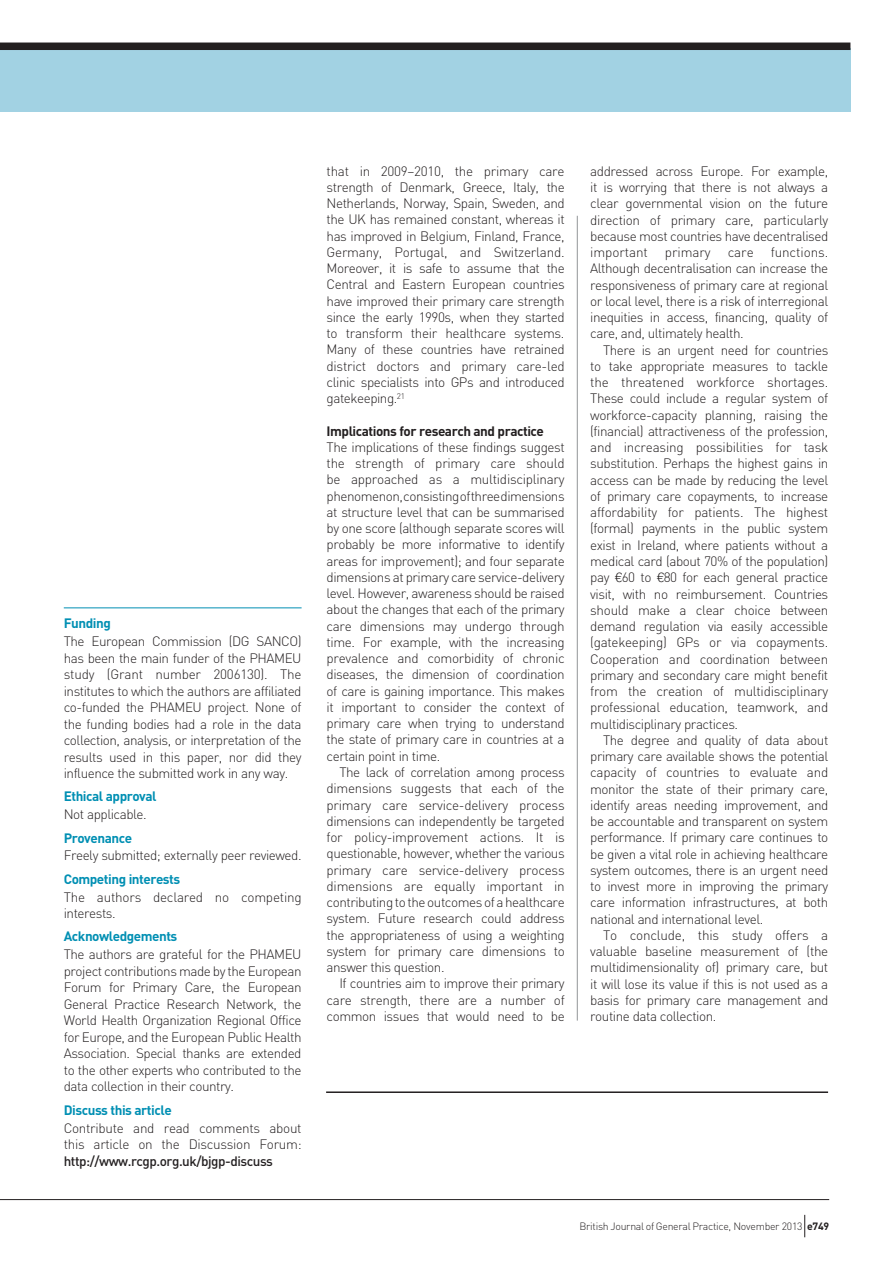
<style>
.page{position:relative;width:893px;height:1263px;background:#fff}
.page>*{position:absolute;margin:0;border:0;box-sizing:border-box;transform-origin:0 0}
.t1{font:300 13.5px/16.2px "DIN";letter-spacing:-.035em;color:#231f20;text-align:justify}
.t2{font:700 13.5px "DIN";letter-spacing:-.035em;color:#008fb3}
.t3{font:300 13.5px/16.5px "DIN";letter-spacing:-.015em;color:#231f20}
.t4{font:500 13.5px "DIN";letter-spacing:-.035em;color:#231f20}
.t5{font:700 13.5px "DIN";letter-spacing:-.035em;color:#231f20}
.t6{font:300 13.5px "DIN";letter-spacing:-.005em;color:#231f20}
.t7{font:300 10.5px "DIN";letter-spacing:-.025em;color:#231f20}
.s1{font-family:"Helvetica"}
.s2{font-weight:700}
</style>
<div class="page">
<div style="left:0;top:48px;width:850px;height:64px;background:#a2d2e3"></div>
<div style="left:0;top:43px;width:850px;height:7px;background:#231f20"></div>
<hr style="left:0;top:1199px;width:829px;height:1px;background:#231f20">
<svg style="left:804px;top:1215px;width:1px;height:22px"></svg>
<hr style="left:577px;top:216px;width:1px;height:804px;background:#939598">
<hr style="left:64px;top:607px;width:238px;height:1px;background:#008fb3">
<hr style="left:326px;top:1091px;width:502px;height:2px;background:#231f20">
<p class="t2" style="left:64px;top:614px;width:49px">Funding</p>
<p class="t1" style="left:64px;top:633px;width:239px">The European Commission (DG SANCO) has been the main funder of the PHAMEU study (Grant number 2006130). The institutes to which the authors are affiliated co-funded the PHAMEU project. None of the funding bodies had a role in the data collection, analysis, or interpretation of the results used in this paper, nor did they influence the submitted work in any way.</p>
<p class="t2" style="left:64px;top:788px;width:94px">Ethical approval</p>
<p class="t1" style="left:64px;top:806px;width:84px">Not applicable.</p>
<p class="t2" style="left:64px;top:829px;width:70px">Provenance</p>
<p class="t1" style="left:64px;top:847px;width:239px">Freely submitted; externally peer reviewed.</p>
<p class="t2" style="left:64px;top:870px;width:118px">Competing interests</p>
<p class="t3" style="left:64px;top:888px;width:239px">The authors declared no competing interests.</p>
<p class="t2" style="left:64px;top:928px;width:115px">Acknowledgements</p>
<p class="t1" style="left:64px;top:946px;width:239px">The authors are grateful for the PHAMEU project contributions made by the European Forum for Primary Care, the European General Practice Research Network, the World Health Organization Regional Office for Europe, and the European Public Health Association. Special thanks are extended to the other experts who contributed to the data collection in their country.</p>
<p class="t2" style="left:64px;top:1101px;width:110px">Discuss this article</p>
<p class="t1" style="left:64px;top:1119px;width:239px">Contribute and read comments about this article on the Discussion Forum:</p>
<p class="t4" style="left:64px;top:1152px;width:211px">http://www.rcgp.org.uk/bjgp-discuss</p>
<p class="t1" style="left:327px;top:163px;width:240px">that in 2009–2010, the primary care strength of Denmark, Greece, Italy, the Netherlands, Norway, Spain, Sweden, and the UK has remained constant, whereas it has improved in Belgium, Finland, France, Germany, Portugal, and Switzerland.<br>Moreover, it is safe to assume that the Central and Eastern European countries have improved their primary care strength since the early 1990s, when they started to transform their healthcare systems.<br>Many of these countries have retrained district doctors and primary care-led clinic specialists into GPs and introduced gatekeeping.<sup>21</sup></p>
<p class="t5" style="left:327px;top:422px;width:219px">Implications for research and practice</p>
<p class="t1" style="left:327px;top:439px;width:240px">The implications of these findings suggest the strength of primary care should be approached as a multidisciplinary phenomenon, consisting of three dimensions at structure level that can be summarised by one score (although separate scores will probably be more informative to identify areas for improvement); and four separate dimensions at primary care service-delivery level. However, awareness should be raised about the changes that each of the primary care dimensions may undergo through time. For example, with the increasing prevalence and comorbidity of chronic diseases, the dimension of coordination of care is gaining importance. This makes it important to consider the context of primary care when trying to understand the state of primary care in countries at a certain point in time.</p>
<p class="t1" style="left:327px;top:764px;width:240px;text-indent:13px">The lack of correlation among process dimensions suggests that each of the primary care service-delivery process dimensions can independently be targeted for policy-improvement actions. It is questionable, however, whether the various primary care service-delivery process dimensions are equally important in contributing to the outcomes of a healthcare system. Future research could address the appropriateness of using a weighting system for primary care dimensions to answer this question.</p>
<p class="t1" style="left:327px;top:975px;width:240px;text-indent:13px">If countries aim to improve their primary care strength, there are a number of common issues that would need to be</p>
<p class="t1" style="left:590px;top:163px;width:240px">addressed across Europe. For example, it is worrying that there is not always a clear governmental vision on the future direction of primary care, particularly because most countries have decentralised important</p>
<p class="t1" style="left:590px;top:244px;width:240px;text-indent:180px">functions.<br>Although decentralisation can increase the responsiveness of primary care at regional or local level, there is a risk of interregional inequities in access, financing, quality of care, and, ultimately health.</p>
<p class="t1" style="left:590px;top:342px;width:240px;text-indent:13px">There is an urgent need for countries to take appropriate measures to tackle the threatened workforce shortages.<br>These could include a regular system of workforce-capacity planning, raising the (financial) attractiveness of the profession, and increasing possibilities for task substitution. Perhaps the highest gains in access can be made by reducing the level of primary care copayments, to increase affordability for patients. The highest (formal) payments in the public system exist in Ireland, where patients without a medical card (about 70% of the population) pay <span class="s1">€</span>60 to <span class="s1">€</span>80 for each general practice visit, with no reimbursement. Countries should make a clear choice between demand regulation via easily accessible (gatekeeping) GPs or via copayments.<br>Cooperation and coordination between primary and secondary care might benefit from the creation of multidisciplinary professional education, teamwork, and multidisciplinary practices.</p>
<p class="t1" style="left:590px;top:732px;width:240px;text-indent:13px">The degree and quality of data about primary care available shows the potential capacity of countries to evaluate and monitor the state of their primary care, identify areas needing improvement, and be accountable and transparent on system performance. If primary care continues to be given a vital role in achieving healthcare system outcomes, there is an urgent need to invest more in improving the primary care information infrastructures, at both national and international level.</p>
<p class="t1" style="left:590px;top:927px;width:240px;text-indent:13px">To conclude, this study offers a valuable baseline measurement of (the multidimensionality of) primary care, but it will lose its value if this is not used as a basis for primary care management and routine data collection.</p>
<p class="t6" style="left:665px;top:244px;width:47px">primary</p>
<p class="t1" style="left:728px;top:244px;width:28px">care</p>
<p class="t7" style="left:579px;top:1219px;width:251px">British Journal of General Practice, November 2013 <span class="s2">e749</span></p>
</div>
